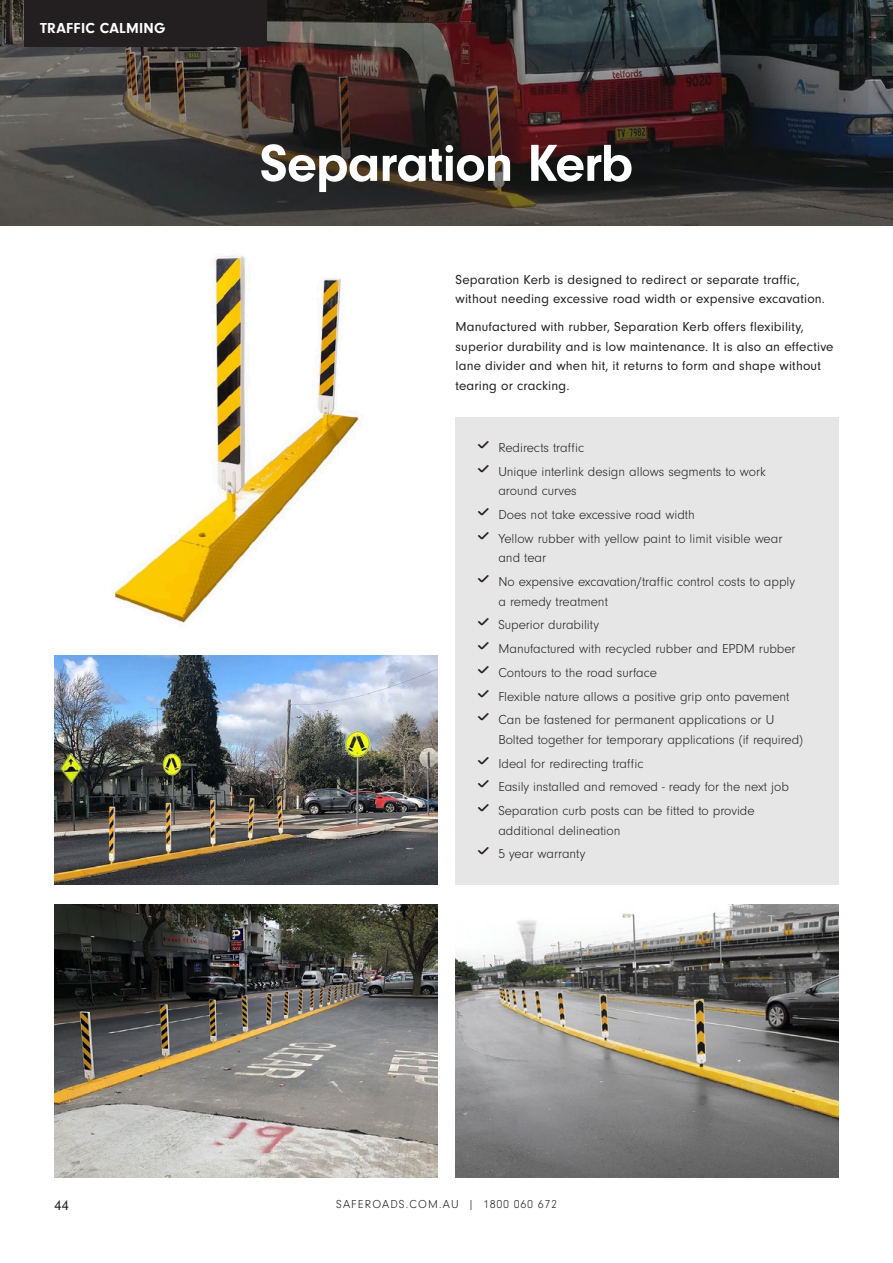
<style>
.page{position:relative;width:893px;height:1263px;background:#fff}
.page>*{position:absolute;margin:0;border:0;box-sizing:border-box;transform-origin:0 0}
.t1{font:700 54px "Neuzeit Gro";letter-spacing:-.02em;color:#fff}
.t2{font:700 15px "Neuzeit Gro";letter-spacing:.02em;color:#fff}
.t3{font:15px "Neuzeit Gro";color:#231f20}
.t4{font:300 13.5px/19.5px "Neuzeit Gro";color:#231f20}
.t5{font:13.5px/19.5px "Neuzeit Gro";letter-spacing:.015em;color:#231f20}
.t6{font:300 12px "Neuzeit Gro";letter-spacing:.08em;color:#231f20}
.s1{font-family:"SS Community";font-weight:400}
</style>
<div class="page">
<img style="left:0;top:0;width:893px;height:226px">
<div style="left:456px;top:417px;width:383px;height:467px;background:#e6e6e6"></div>
<img style="left:114px;top:255px;width:245px;height:368px">
<img style="left:54px;top:656px;width:383px;height:228px">
<img style="left:54px;top:904px;width:383px;height:274px">
<img style="left:455px;top:904px;width:384px;height:274px">
<div style="left:24px;top:0;width:243px;height:47px;background:#231f20"></div>
<p class="t2" style="left:40px;top:19px;width:127px">TRAFFIC CALMING</p>
<h1 class="t1" style="left:260px;top:133px;width:375px">Separation Kerb</h1>
<p class="t5" style="left:455px;top:270px;width:371px">Separation Kerb is designed to redirect or separate traffic, without needing excessive road width or expensive excavation.</p>
<p class="t5" style="left:455px;top:317px;width:380px">Manufactured with rubber, Separation Kerb offers flexibility, superior durability and is low maintenance. It is also an effective lane divider and when hit, it returns to form and shape without tearing or cracking.</p>
<p class="t4" style="left:476px;top:438px;width:109px"><span class="s1">✓</span> Redirects traffic</p>
<p class="t4" style="left:498px;top:462px;width:269px;text-indent:-22px"><span class="s1">✓</span> Unique interlink design allows segments to work around curves</p>
<p class="t4" style="left:476px;top:505px;width:220px"><span class="s1">✓</span> Does not take excessive road width</p>
<p class="t4" style="left:498px;top:529px;width:286px;text-indent:-22px"><span class="s1">✓</span> Yellow rubber with yellow paint to limit visible wear and tear</p>
<p class="t4" style="left:498px;top:572px;width:298px;text-indent:-22px"><span class="s1">✓</span> No expensive excavation/traffic control costs to apply a remedy treatment</p>
<p class="t4" style="left:476px;top:615px;width:124px"><span class="s1">✓</span> Superior durability</p>
<p class="t4" style="left:476px;top:639px;width:321px"><span class="s1">✓</span> Manufactured with recycled rubber and EPDM rubber</p>
<p class="t4" style="left:476px;top:663px;width:182px"><span class="s1">✓</span> Contours to the road surface</p>
<p class="t4" style="left:476px;top:687px;width:315px"><span class="s1">✓</span> Flexible nature allows a positive grip onto pavement</p>
<p class="t4" style="left:498px;top:710px;width:306px;text-indent:-22px"><span class="s1">✓</span> Can be fastened for permanent applications or U<br>Bolted together for temporary applications (if required)</p>
<p class="t4" style="left:476px;top:754px;width:169px"><span class="s1">✓</span> Ideal for redirecting traffic</p>
<p class="t4" style="left:476px;top:777px;width:314px"><span class="s1">✓</span> Easily installed and removed - ready for the next job</p>
<p class="t4" style="left:498px;top:801px;width:258px;text-indent:-22px"><span class="s1">✓</span> Separation curb posts can be fitted to provide additional delineation</p>
<p class="t4" style="left:476px;top:844px;width:111px"><span class="s1">✓</span> 5 year warranty</p>
<p class="t3" style="left:54px;top:1197px;width:16px">44</p>
<p class="t6" style="left:336px;top:1198px;width:222px">SAFEROADS.COM.AU | 1800 060 672</p>
</div>
